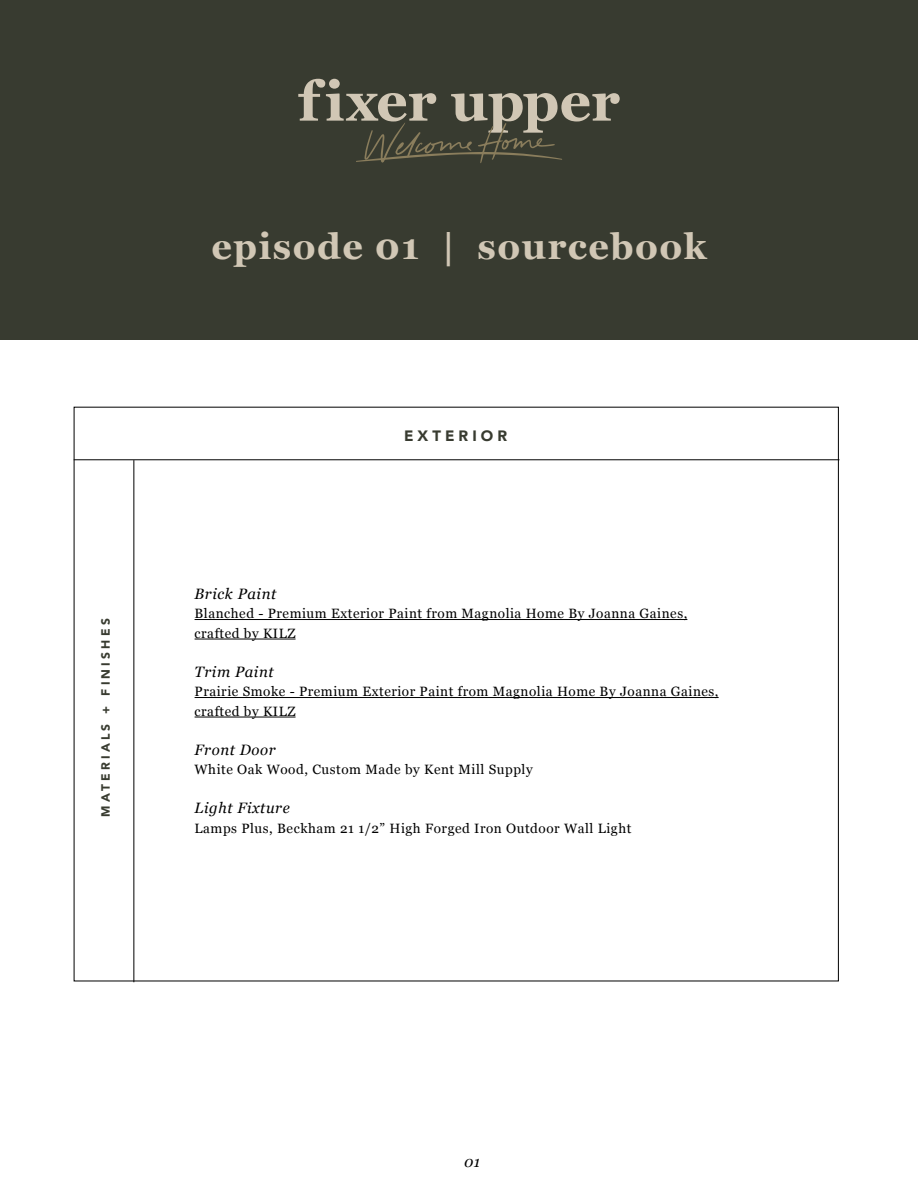
<style>
.page{position:relative;width:918px;height:1188px;background:#fff}
.page>*{position:absolute;margin:0;border:0;box-sizing:border-box;transform-origin:0 0}
.t1{font:700 36px "Georgia";letter-spacing:.04em;color:#d1c7b5}
.t2{font:italic 15px "Georgia";letter-spacing:.04em;color:#000}
.t3{font:900 15px "Avenir";letter-spacing:.27em;color:#383b30}
.t4{font:13.5px/19.5px "Georgia";letter-spacing:.04em;color:#000}
.t5{font:900 12px "Avenir";letter-spacing:.27em;color:#383b30}
</style>
<div class="page">
<div style="left:0;top:0;width:918px;height:339px;background:#383b30"></div>
<svg style="left:298px;top:79px;width:322px;height:84px"></svg>
<hr style="left:74px;top:459px;width:765px;height:1px;background:#000">
<hr style="left:133px;top:460px;width:1px;height:522px;background:#000">
<hr style="left:195px;top:619px;width:492px;height:1px;background:#000">
<hr style="left:195px;top:639px;width:101px;height:1px;background:#000">
<hr style="left:195px;top:697px;width:524px;height:1px;background:#000">
<hr style="left:195px;top:717px;width:101px;height:1px;background:#000">
<p class="t5" style="left:95px;top:817px;width:200px;rotate:-90deg">MATERIALS + FINISHES</p>
<h1 class="t1" style="left:212px;top:219px;width:496px">episode 01 | sourcebook</h1>
<p class="t3" style="left:404px;top:423px;width:105px">EXTERIOR</p>
<p class="t2" style="left:195px;top:583px;width:83px">Brick Paint</p>
<p class="t4" style="left:195px;top:603px;width:494px">Blanched - Premium Exterior Paint from Magnolia Home By Joanna Gaines, crafted by KILZ</p>
<p class="t2" style="left:195px;top:661px;width:81px">Trim Paint</p>
<p class="t4" style="left:195px;top:681px;width:526px">Prairie Smoke - Premium Exterior Paint from Magnolia Home By Joanna Gaines, crafted by KILZ</p>
<p class="t2" style="left:195px;top:739px;width:83px">Front Door</p>
<p class="t4" style="left:195px;top:759px;width:340px">White Oak Wood, Custom Made by Kent Mill Supply</p>
<p class="t2" style="left:195px;top:797px;width:97px">Light Fixture</p>
<p class="t4" style="left:195px;top:818px;width:438px">Lamps Plus, Beckham 21 1/2” High Forged Iron Outdoor Wall Light</p>
<p class="t2" style="left:464px;top:1151px;width:18px">01</p>
</div>
